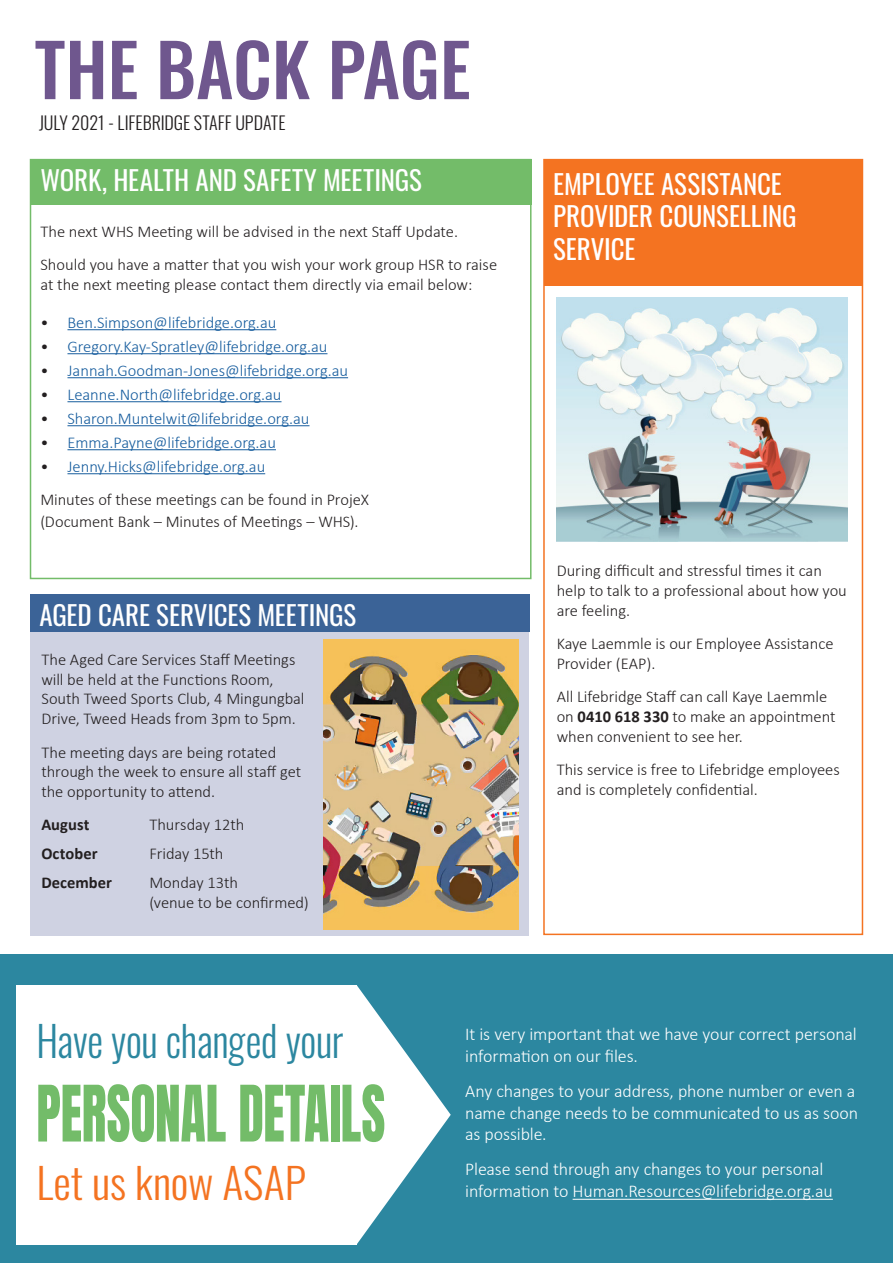
<style>
.page{position:relative;width:893px;height:1263px;background:#fff}
.page>*{position:absolute;margin:0;border:0;box-sizing:border-box;transform-origin:0 0}
.t1{font:500 72px "Oswald";color:#6f578e}
.t2{font:66.15px "Anton";letter-spacing:-.005em;color:#73bc69;scale:.78 1}
.t3{font:300 42px "Oswald";letter-spacing:-.005em;color:#2c87a0;scale:.94 1}
.t4{font:300 42px "Oswald";letter-spacing:-.005em;color:#f47321;scale:1.05 1}
.t5{font:27px/32.4px "Oswald";color:#fff}
.t6{font:300 18px/21.6px "Calibri";letter-spacing:-.01em;color:#fff}
.t7{font:300 18px "Oswald";letter-spacing:-.005em;color:#231f20}
.t8{font:300 16.5px/19.8px "Calibri";color:#231f20}
.t9{font:300 16.5px "Calibri";color:#175d9e}
.t10{font:700 16.5px "Calibri";letter-spacing:.005em;color:#231f20}
.s1{color:#231f20}
.s2{font-weight:700}
</style>
<div class="page">
<div style="left:30px;top:595px;width:498px;height:341px;background:#cfd2e2"></div>
<hr style="left:67px;top:329px;width:209px;height:1px;background:#175d9e">
<hr style="left:67px;top:353px;width:260px;height:1px;background:#175d9e">
<hr style="left:67px;top:377px;width:281px;height:1px;background:#175d9e">
<hr style="left:67px;top:401px;width:214px;height:1px;background:#175d9e">
<hr style="left:67px;top:425px;width:242px;height:1px;background:#175d9e">
<hr style="left:67px;top:449px;width:209px;height:1px;background:#175d9e">
<hr style="left:67px;top:473px;width:198px;height:1px;background:#175d9e">
<div style="left:0;top:955px;width:893px;height:308px;background:#2c87a0"></div>
<div style="left:17px;top:985px;width:340px;height:259px;background:#fff"></div>
<hr style="left:573px;top:1199px;width:260px;height:1px;background:#fff">
<svg style="left:357px;top:985px;width:94px;height:259px"></svg>
<div style="left:30px;top:594px;width:500px;height:37px;background:#3b6397"></div>
<div style="left:30px;top:159px;width:501px;height:46px;background:#73bc69"></div>
<img style="left:323px;top:640px;width:196px;height:289px">
<div style="left:543px;top:159px;width:320px;height:776px;border:2px solid #f47321"></div>
<div style="left:544px;top:160px;width:318px;height:125px;background:#f47321"></div>
<img style="left:557px;top:298px;width:291px;height:243px">
<p class="t1" style="left:35px;top:32px;width:438px">THE BACK PAGE</p>
<p class="t7" style="left:39px;top:107px;width:248px">JULY 2021 - LIFEBRIDGE STAFF UPDATE</p>
<p class="t5" style="left:40px;top:161px;width:383px">WORK, HEALTH AND SAFETY MEETINGS</p>
<p class="t8" style="left:40px;top:221px;width:419px">The next WHS Meeting will be advised in the next Staff Update.</p>
<p class="t8" style="left:40px;top:255px;width:458px">Should you have a matter that you wish your work group HSR to raise at the next meeting please contact them directly via email below:</p>
<p class="t9" style="left:40px;top:312px;width:237px"><span class="s1">•</span> Ben.Simpson@lifebridge.org.au</p>
<p class="t9" style="left:40px;top:336px;width:289px"><span class="s1">•</span> Gregory.Kay-Spratley@lifebridge.org.au</p>
<p class="t9" style="left:40px;top:360px;width:309px"><span class="s1">•</span> Jannah.Goodman-Jones@lifebridge.org.au</p>
<p class="t9" style="left:40px;top:384px;width:243px"><span class="s1">•</span> Leanne.North@lifebridge.org.au</p>
<p class="t9" style="left:40px;top:408px;width:271px"><span class="s1">•</span> Sharon.Muntelwit@lifebridge.org.au</p>
<p class="t9" style="left:40px;top:432px;width:237px"><span class="s1">•</span> Emma.Payne@lifebridge.org.au</p>
<p class="t9" style="left:40px;top:456px;width:226px"><span class="s1">•</span> Jenny.Hicks@lifebridge.org.au</p>
<p class="t8" style="left:40px;top:489px;width:330px">Minutes of these meetings can be found in ProjeX</p>
<p class="t8" style="left:40px;top:511px;width:320px">(Document Bank – Minutes of Meetings – WHS).</p>
<p class="t5" style="left:39px;top:597px;width:318px">AGED CARE SERVICES MEETINGS</p>
<p class="t8" style="left:41px;top:649px;width:265px">The Aged Care Services Staff Meetings will be held at the Functions Room, South Tweed Sports Club, 4 Mingungbal Drive, Tweed Heads from 3pm to 5pm.</p>
<p class="t8" style="left:41px;top:742px;width:261px">The meeting days are being rotated through the week to ensure all staff get the opportunity to attend.</p>
<p class="t10" style="left:41px;top:813px;width:50px">August</p>
<p class="t8" style="left:149px;top:815px;width:96px">Thursday 12th</p>
<p class="t10" style="left:41px;top:842px;width:58px">October</p>
<p class="t8" style="left:149px;top:844px;width:76px">Friday 15th</p>
<p class="t10" style="left:41px;top:871px;width:72px">December</p>
<p class="t8" style="left:149px;top:872px;width:90px">Monday 13th</p>
<p class="t8" style="left:149px;top:892px;width:161px">(venue to be confirmed)</p>
<p class="t5" style="left:553px;top:165px;width:245px">EMPLOYEE ASSISTANCE<br>PROVIDER COUNSELLING<br>SERVICE</p>
<p class="t8" style="left:557px;top:561px;width:292px">During difficult and stressful times it can help to talk to a professional about how you are feeling.</p>
<p class="t8" style="left:557px;top:633px;width:278px">Kaye Laemmle is our Employee Assistance<br>Provider (EAP).</p>
<p class="t8" style="left:557px;top:687px;width:280px">All Lifebridge Staff can call Kaye Laemmle on <span class="s2">0410 618 330</span> to make an appointment when convenient to see her.</p>
<p class="t8" style="left:557px;top:759px;width:285px">This service is free to Lifebridge employees and is completely confidential.</p>
<p class="t3" style="left:36px;top:1004px;width:328px">Have you changed your</p>
<p class="t2" style="left:36px;top:1080px;width:449px">PERSONAL DETAILS</p>
<p class="t4" style="left:36px;top:1145px;width:258px">Let us know ASAP</p>
<p class="t6" style="left:465px;top:1023px;width:393px">It is very important that we have your correct personal information on our files.</p>
<p class="t6" style="left:465px;top:1080px;width:394px">Any changes to your address, phone number or even a name change needs to be communicated to us as soon as possible.</p>
<p class="t6" style="left:465px;top:1158px;width:369px">Please send through any changes to your personal information to Human.Resources@lifebridge.org.au</p>
</div>
